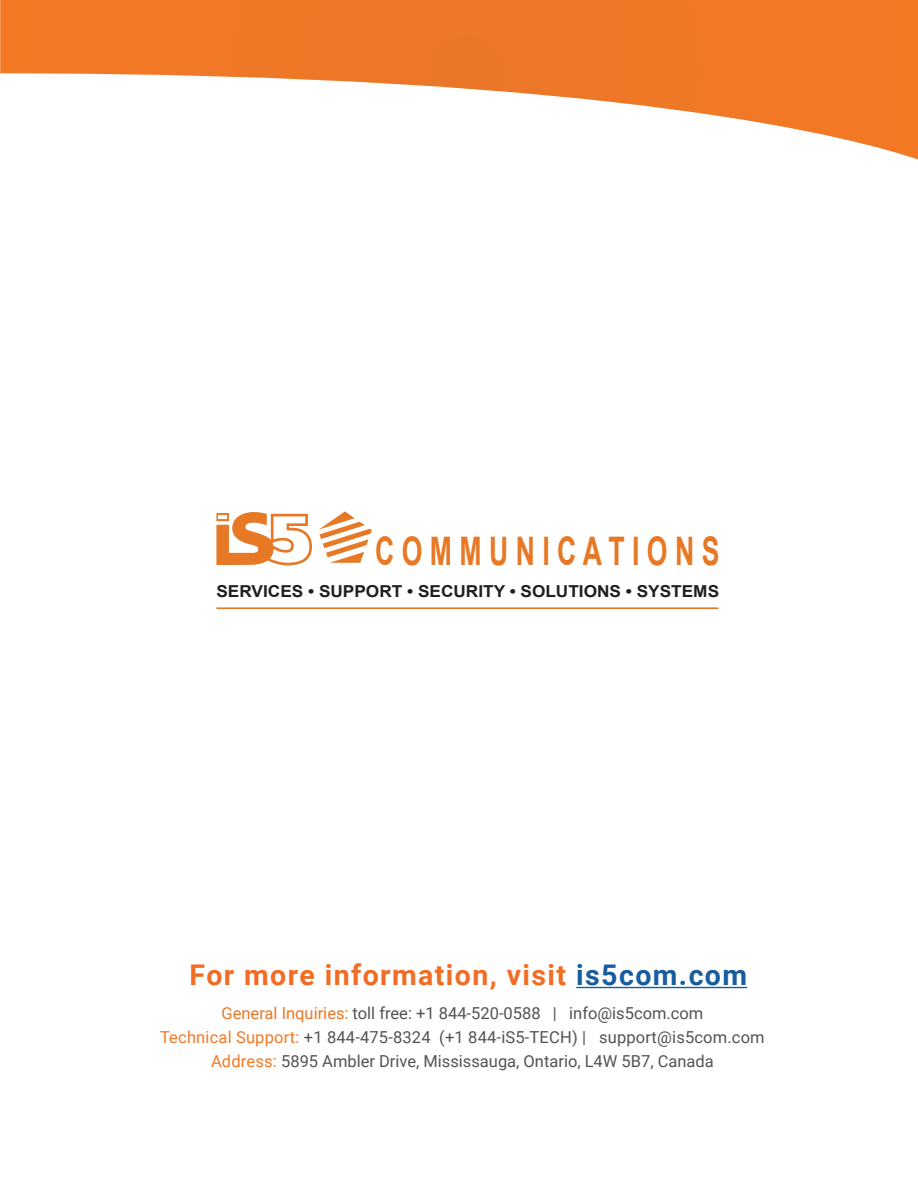
<style>
.page{position:relative;width:918px;height:1188px;background:#fff}
.page>*{position:absolute;margin:0;border:0;box-sizing:border-box;transform-origin:0 0}
.t1{font:700 39.3px "Arial";color:#e67826;scale:.68 1}
.t2{font:700 28.5px "Roboto";letter-spacing:.05em;color:#f16c24}
.t3{font:16.5px "Roboto";color:#535355}
.t4{font:700 16.5px "Arial";color:#211e1e;scale:1.05 1}
.s1{color:#175d9e}
.s2{color:#e97727}
.s3{color:#f47925}
</style>
<div class="page">
<svg style="left:216px;top:512px;width:96px;height:53px"></svg>
<hr style="left:216px;top:607px;width:502px;height:2px;background:#e67826">
<svg style="left:319px;top:511px;width:53px;height:52px"></svg>
<svg style="left:0;top:0;width:918px;height:160px"></svg>
<hr style="left:576px;top:987px;width:171px;height:1px;background:#175d9e">
<p class="t1" style="left:375px;top:525px;width:508px">C O M M U N I C A T I O N S</p>
<p class="t4" style="left:216px;top:580px;width:480px">SERVICES • SUPPORT • SECURITY • SOLUTIONS • SYSTEMS</p>
<p class="t2" style="left:190px;top:955px;width:559px">For more information, visit <span class="s1">is5com.com</span></p>
<p class="t3" style="left:222px;top:1001px;width:483px"><span class="s2">General Inquiries:</span> toll free: +1 844-520-0588 | info@is5com.com</p>
<p class="t3" style="left:160px;top:1025px;width:606px"><span class="s3">Technical Support:</span> +1 844-475-8324 (+1 844-iS5-TECH) | support@is5com.com</p>
<p class="t3" style="left:211px;top:1049px;width:504px"><span class="s3">Address:</span> 5895 Ambler Drive, Mississauga, Ontario, L4W 5B7, Canada</p>
</div>
